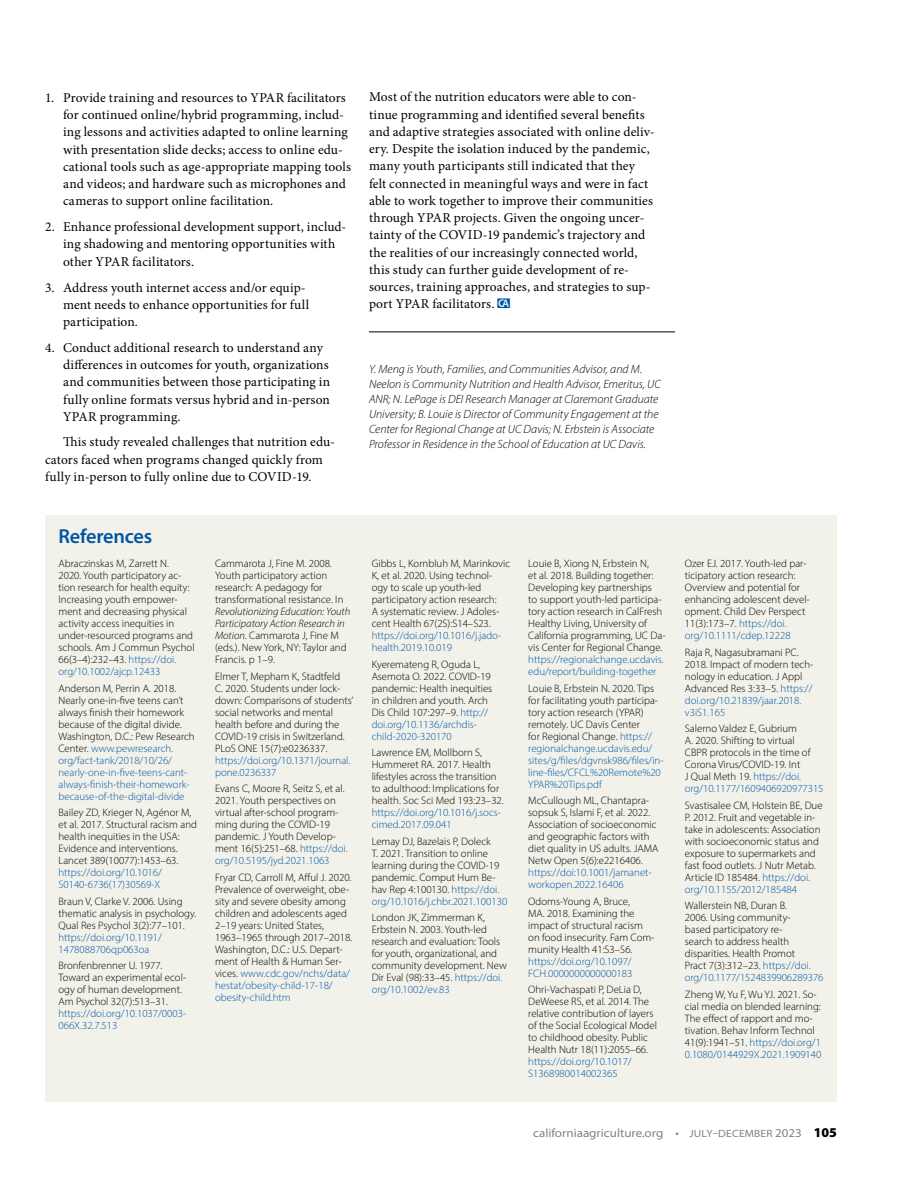
<style>
.page{position:relative;width:918px;height:1188px;background:#fff}
.page>*{position:absolute;margin:0;border:0;box-sizing:border-box;transform-origin:0 0}
.RF_H2{font:600 20.25px "Myriad Pro";letter-spacing:-.01em;color:#0055a2}
.P2{font:13.5px/17.2px "Minion Pro";letter-spacing:.005em;color:#000}
.AC{font:italic 300 12px/15px "Myriad Pro";color:#000}
.t1{font:semi-expanded 12px "Myriad Pro";color:#7e817b}
.RF{font:300 10.8px/12px "Myriad Pro";color:#000}
.s1{color:#0055a2}
.s2{font-style:italic}
.s3{font-size:10.5px}
.s4{font-weight:900;font-stretch:normal;font-size:13.5px;color:#000}
</style>
<div class="page">
<div style="left:45px;top:515px;width:792px;height:587px;background:#f2f2eb"></div>
<hr style="left:369px;top:332px;width:306px;height:1px;background:#000">
<p class="P2" style="left:63px;top:89px;width:289px;text-indent:-18px">1. Provide training and resources to YPAR facilitators for continued online/hybrid programming, includ&shy;ing lessons and activities adapted to online learning with presentation slide decks; access to online edu&shy;cational tools such as age-appropriate mapping tools and videos; and hardware such as microphones and cameras to support online facilitation.</p>
<p class="P2" style="left:63px;top:218px;width:285px;text-indent:-18px">2. Enhance professional development support, includ&shy;ing shadowing and mentoring opportunities with other YPAR facilitators.</p>
<p class="P2" style="left:63px;top:279px;width:248px;text-indent:-18px">3. Address youth internet access and/or equip&shy;ment needs to enhance opportunities for full participation.</p>
<p class="P2" style="left:63px;top:339px;width:269px;text-indent:-18px">4. Conduct additional research to understand any differences in outcomes for youth, organizations and communities between those participating in fully online formats versus hybrid and in-person YPAR programming.</p>
<p class="P2" style="left:45px;top:433px;width:292px;text-indent:18px">This study revealed challenges that nutrition edu&shy;cators faced when programs changed quickly from fully in-person to fully online due to COVID-19.</p>
<p class="P2" style="left:369px;top:88px;width:287px">Most of the nutrition educators were able to con&shy;tinue programming and identified several benefits and adaptive strategies associated with online deliv&shy;ery. Despite the isolation induced by the pandemic, many youth participants still indicated that they felt connected in meaningful ways and were in fact able to work together to improve their communities through YPAR projects. Given the ongoing uncer&shy;tainty of the COVID-19 pandemic’s trajectory and the realities of our increasingly connected world, this study can further guide development of re&shy;sources, training approaches, and strategies to sup&shy;port YPAR facilitators.</p>
<p class="AC" style="left:369px;top:361px;width:293px">Y. Meng is Youth, Families, and Communities Advisor, and M.<br>Neelon is Community Nutrition and Health Advisor, Emeritus, UC ANR; N. LePage is DEI Research Manager at Claremont Graduate University; B. Louie is Director of Community Engagement at the Center for Regional Change at UC Davis; N. Erbstein is Associate Professor in Residence in the School of Education at UC Davis.</p>
<h2 class="RF_H2" style="left:58px;top:524px;width:95px">References</h2>
<p class="RF" style="left:58px;top:558px;width:138px">Abraczinskas M, Zarrett N.<br>2020. Youth participatory ac&shy;tion research for health equity:<br>Increasing youth empower&shy;ment and decreasing physical activity access inequities in under-resourced programs and schools. Am J Commun Psychol<br>66(3–4):232–43. <span class="s1">https://doi. org/10.1002/ajcp.12433</span></p>
<p class="RF" style="left:58px;top:682px;width:138px">Anderson M, Perrin A. 2018.<br>Nearly one-in-five teens can’t always finish their homework because of the digital divide.<br>Washington, D.C.: Pew Research<br>Center. <span class="s1">www.pewresearch. org/fact-tank/2018/10/26/ nearly-one-in-five-teens-cant&shy;always-finish-their-homework&shy;because-of-the-digital-divide</span></p>
<p class="RF" style="left:58px;top:807px;width:140px">Bailey ZD, Krieger N, Agénor M, et al. 2017. Structural racism and health inequities in the USA:<br>Evidence and interventions.<br>Lancet 389(10077):1453–63. <span class="s1">https://doi.org/10.1016/<br>S0140-6736(17)30569-X</span></p>
<p class="RF" style="left:58px;top:895px;width:139px">Braun V, Clarke V. 2006. Using thematic analysis in psychology.<br>Qual Res Psychol 3(2):77–101. <span class="s1">https://doi.org/10.1191/<br>1478088706qp063oa</span></p>
<p class="RF" style="left:58px;top:960px;width:129px">Bronfenbrenner U. 1977.<br>Toward an experimental ecol&shy;ogy of human development.<br>Am Psychol 32(7):513–31. <span class="s1">https://doi.org/10.1037/0003-<br>066X.32.7.513</span></p>
<p class="RF" style="left:215px;top:558px;width:137px">Cammarota J, Fine M. 2008.<br>Youth participatory action research: A pedagogy for transformational resistance. In<br><span class="s2">Revolutionizing Education: Youth<br>Participatory Action Research in<br>Motion</span>. Cammarota J, Fine M (eds.). New York, NY: Taylor and<br>Francis. p 1–9.</p>
<p class="RF" style="left:215px;top:670px;width:140px">Elmer T, Mepham K, Stadtfeld<br>C. 2020. Students under lock&shy;down: Comparisons of students’ social networks and mental health before and during the<br>COVID-19 crisis in Switzerland.<br>PLoS ONE 15(7):e0236337. <span class="s1">https://doi.org/10.1371/journal. pone.0236337</span></p>
<p class="RF" style="left:215px;top:783px;width:134px">Evans C, Moore R, Seitz S, et al.<br>2021. Youth perspectives on virtual after-school program&shy;ming during the COVID-19 pandemic. J Youth Develop&shy;ment 16(5):251–68. <span class="s1">https://doi. org/10.5195/jyd.2021.1063</span></p>
<p class="RF" style="left:215px;top:871px;width:139px">Fryar CD, Carroll M, Afful J. 2020.<br>Prevalence of overweight, obe&shy;sity and severe obesity among children and adolescents aged<br>2–19 years: United States,<br>1963–1965 through 2017–2018.<br>Washington, D.C.: U.S. Depart&shy;ment of Health &amp; Human Ser&shy;vices. <span class="s1">www.cdc.gov/nchs/data/ hestat/obesity-child-17-18/ obesity-child.htm</span></p>
<p class="RF" style="left:372px;top:558px;width:140px">Gibbs L, Kornbluh M, Marinkovic<br>K, et al. 2020. Using technol&shy;ogy to scale up youth-led participatory action research:<br>A systematic review. J Adoles&shy;cent Health 67(2S):S14–S23. <span class="s1">https://doi.org/10.1016/j.jado&shy;health.2019.10.019</span></p>
<p class="RF" style="left:372px;top:658px;width:122px">Kyeremateng R, Oguda L,<br>Asemota O. 2022. COVID-19 pandemic: Health inequities in children and youth. Arch<br>Dis Child 107:297–9. <span class="s1">http:// doi.org/10.1136/archdis&shy;child-2020-320170</span></p>
<p class="RF" style="left:372px;top:747px;width:134px">Lawrence EM, Mollborn S,<br>Hummeret RA. 2017. Health lifestyles across the transition to adulthood: Implications for health. Soc Sci Med 193:23–32. <span class="s1">https://doi.org/10.1016/j.socs&shy;cimed.2017.09.041</span></p>
<p class="RF" style="left:372px;top:835px;width:137px">Lemay DJ, Bazelais P, Doleck<br>T. 2021. Transition to online learning during the COVID-19 pandemic. Comput Hum Be&shy;hav Rep 4:100130. <span class="s1">https://doi. org/10.1016/j.chbr.2021.100130</span></p>
<p class="RF" style="left:372px;top:912px;width:137px">London JK, Zimmerman K,<br>Erbstein N. 2003. Youth-led research and evaluation: Tools for youth, organizational, and community development. New<br>Dir Eval (98):33–45. <span class="s1">https://doi. org/10.1002/ev.83</span></p>
<p class="RF" style="left:528px;top:558px;width:139px">Louie B, Xiong N, Erbstein N,<br>et al. 2018. Building together:<br>Developing key partnerships<br>to support youth-led participa&shy;tory action research in CalFresh<br>Healthy Living, University of<br>California programming, UC Da&shy;vis Center for Regional Change. <span class="s1">https://regionalchange.ucdavis. edu/report/building-together</span></p>
<p class="RF" style="left:528px;top:682px;width:137px">Louie B, Erbstein N. 2020. Tips for facilitating youth participa&shy;tory action research (YPAR) remotely. UC Davis Center<br>for Regional Change. <span class="s1">https:// regionalchange.ucdavis.edu/ sites/g/files/dgvnsk986/files/in&shy;line-files/CFCL%20Remote%20<br>YPAR%20Tips.pdf</span></p>
<p class="RF" style="left:528px;top:795px;width:132px">McCullough ML, Chantapra&shy;sopsuk S, Islami F, et al. 2022.<br>Association of socioeconomic and geographic factors with diet quality in US adults. JAMA<br>Netw Open 5(6):e2216406. <span class="s1">https://doi:10.1001/jamanet&shy;workopen.2022.16406</span></p>
<p class="RF" style="left:528px;top:895px;width:128px">Odoms-Young A, Bruce,<br>MA. 2018. Examining the impact of structural racism on food insecurity. Fam Com&shy;munity Health 41:S3–S6. <span class="s1">https://doi.org/10.1097/<br>FCH.0000000000000183</span></p>
<p class="RF" style="left:528px;top:984px;width:130px">Ohri-Vachaspati P, DeLia D,<br>DeWeese RS, et al. 2014. The relative contribution of layers of the Social Ecological Model to childhood obesity. Public<br>Health Nutr 18(11):2055–66. <span class="s1">https://doi.org/10.1017/<br>S1368980014002365</span></p>
<p class="RF" style="left:685px;top:558px;width:126px">Ozer EJ. 2017. Youth-led par&shy;ticipatory action research:<br>Overview and potential for enhancing adolescent devel&shy;opment. Child Dev Perspect<br>11(3):173–7. <span class="s1">https://doi. org/10.1111/cdep.12228</span></p>
<p class="RF" style="left:685px;top:646px;width:130px">Raja R, Nagasubramani PC.<br>2018. Impact of modern tech&shy;nology in education. J Appl<br>Advanced Res 3:33–5. <span class="s1">https:// doi.org/10.21839/jaar.2018. v3iS1.165</span></p>
<p class="RF" style="left:685px;top:723px;width:140px">Salerno Valdez E, Gubrium<br>A. 2020. Shifting to virtual<br>CBPR protocols in the time of<br>Corona Virus/COVID-19. Int<br>J Qual Meth 19. <span class="s1">https://doi. org/10.1177/1609406920977315</span></p>
<p class="RF" style="left:685px;top:799px;width:139px">Svastisalee CM, Holstein BE, Due<br>P. 2012. Fruit and vegetable in&shy;take in adolescents: Association with socioeconomic status and exposure to supermarkets and fast food outlets. J Nutr Metab.<br>Article ID 185484. <span class="s1">https://doi. org/10.1155/2012/185484</span></p>
<p class="RF" style="left:685px;top:900px;width:140px">Wallerstein NB, Duran B.<br>2006. Using community-<br>based participatory re-<br>search to address health disparities. Health Promot<br>Pract 7(3):312–23. <span class="s1">https://doi. org/10.1177/1524839906289376</span></p>
<p class="RF" style="left:685px;top:988px;width:138px">Zheng W, Yu F, Wu YJ. 2021. So&shy;cial media on blended learning:<br>The effect of rapport and mo&shy;tivation. Behav Inform Technol<br>41(9):1941–51. <span class="s1">https://doi.org/1<br>0.1080/0144929X.2021.1909140</span></p>
<p class="t1" style="left:533px;top:1126px;width:305px">californiaagriculture.org • <span class="s3">JULY–DECEMBER</span> 2023 <span class="s4">105</span></p>
</div>
